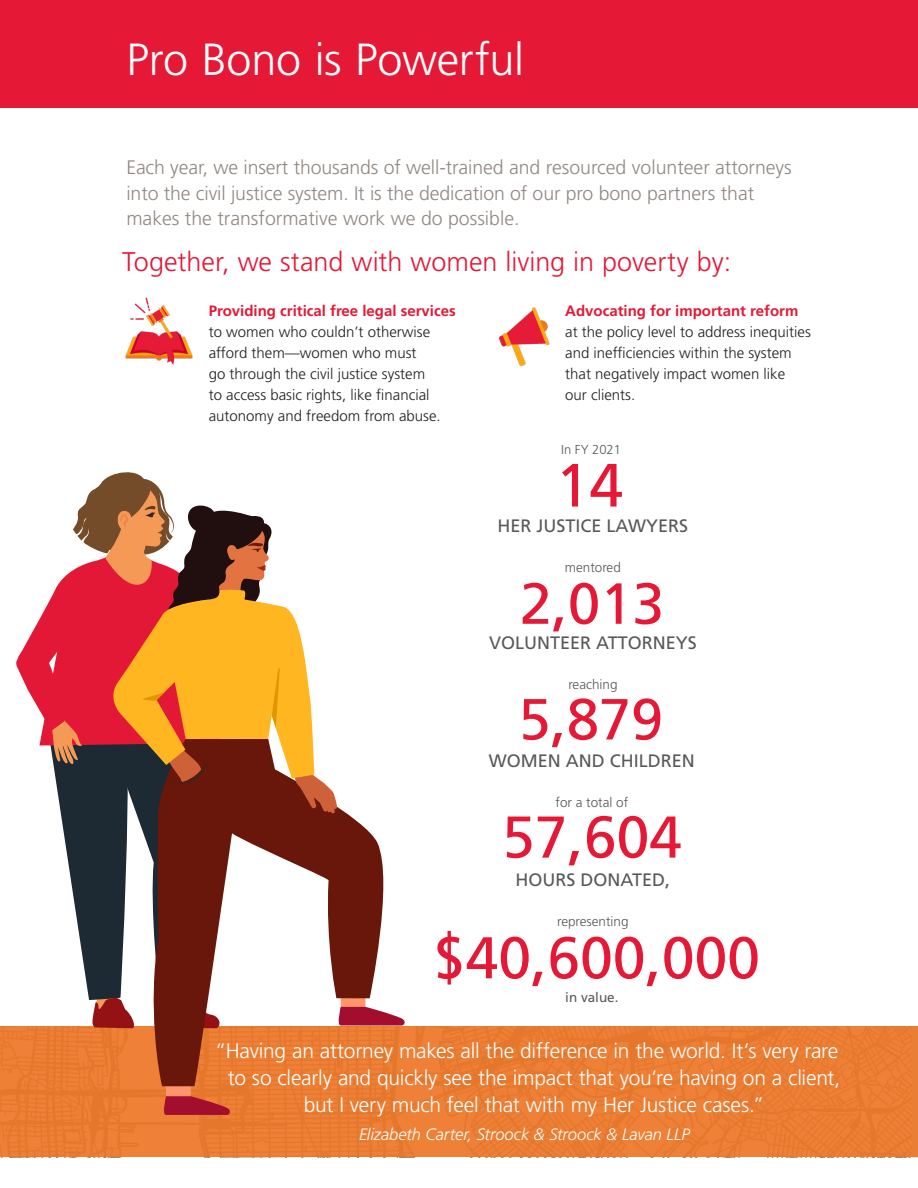
<style>
.page{position:relative;width:918px;height:1188px;background:#fff}
.page>*{position:absolute;margin:0;border:0;box-sizing:border-box;transform-origin:0 0}
.t1{font:58.8px "Frutiger LT Pro";color:#e51836}
.t2{font:57.9px "Frutiger LT Pro";color:#e51836}
.New_Page_Titles{font:300 45px "Frutiger LT Pro";letter-spacing:-.005em;color:#fff}
.Subtitle_2{font:300 27px "Frutiger LT Pro";color:#e51836}
.Quote_2{font:300 21px "Frutiger LT Pro";letter-spacing:-.01em;color:#fff}
.Lead_in{font:300 19.5px/25.5px "Frutiger LT Pro";letter-spacing:-.005em;color:#918883}
.t3{font:18px "Frutiger LT Pro";color:#57585a}
.Subtitle_2-2{font:italic 300 16.5px "Frutiger LT Pro";letter-spacing:-.005em;color:#fff}
.BODY{font:300 15px/21px "Frutiger LT Pro";color:#231f20}
.t4{font:300 13.5px "Frutiger LT Pro";color:#57585a}
.t5{font:13.5px "Frutiger LT Pro";color:#57585a}
.t6{font:300 13.05px "Frutiger LT Pro";color:#57585a}
.s1{font-weight:700;color:#e51836}
</style>
<div class="page">
<div style="left:0;top:1027px;width:918px;height:130px;background:#ec7e35"></div>
<div style="left:0;top:0;width:918px;height:108px;background:#e51836"></div>
<img style="left:499px;top:307px;width:51px;height:59px">
<img style="left:125px;top:297px;width:68px;height:68px">
<svg style="left:562px;top:464px;width:60px;height:43px"></svg>
<svg style="left:162px;top:1086px;width:68px;height:29px"></svg>
<svg style="left:154px;top:1028px;width:63px;height:58px;fill:#69170a"></svg>
<svg style="left:16px;top:472px;width:391px;height:556px"></svg>
<p class="New_Page_Titles" style="left:126px;top:33px;width:399px">Pro Bono is Powerful</p>
<p class="Lead_in" style="left:126px;top:155px;width:667px">Each year, we insert thousands of well-trained and resourced volunteer attorneys into the civil justice system. It is the dedication of our pro bono partners that makes the transformative work we do possible.</p>
<p class="Subtitle_2" style="left:122px;top:246px;width:611px">Together, we stand with women living in poverty by:</p>
<p class="BODY" style="left:209px;top:301px;width:249px"><span class="s1">Providing critical free legal services </span>to women who couldn’t otherwise afford them—women who must<br>go through the civil justice system<br>to access basic rights, like financial autonomy and freedom from abuse.</p>
<p class="BODY" style="left:565px;top:301px;width:247px"><span class="s1">Advocating for important reform </span>at the policy level to address inequities and inefficiencies within the system that negatively impact women like<br>our clients.</p>
<p class="t6" style="left:561px;top:442px;width:61px">In FY 2021</p>
<p class="t3" style="left:498px;top:515px;width:192px">HER JUSTICE LAWYERS</p>
<p class="t4" style="left:565px;top:560px;width:58px">mentored</p>
<p class="t2" style="left:520px;top:570px;width:146px">2,013</p>
<p class="t3" style="left:489px;top:632px;width:209px">VOLUNTEER ATTORNEYS</p>
<p class="t4" style="left:568px;top:677px;width:51px">reaching</p>
<p class="t2" style="left:519px;top:685px;width:146px">5,879</p>
<p class="t3" style="left:489px;top:750px;width:207px">WOMEN AND CHILDREN</p>
<p class="t4" style="left:556px;top:795px;width:74px">for a total of</p>
<p class="t1" style="left:502px;top:803px;width:181px">57,604</p>
<p class="t3" style="left:516px;top:869px;width:156px">HOURS DONATED,</p>
<p class="t4" style="left:557px;top:914px;width:73px">representing</p>
<p class="t1" style="left:433px;top:923px;width:328px">$40,600,000</p>
<p class="t5" style="left:565px;top:989px;width:55px">in value.</p>
<p class="Quote_2" style="left:215px;top:1038px;width:625px">“Having an attorney makes all the difference in the world. It’s very rare</p>
<p class="Quote_2" style="left:228px;top:1065px;width:614px">to so clearly and quickly see the impact that you’re having on a client,</p>
<p class="Quote_2" style="left:304px;top:1092px;width:462px">but I very much feel that with my Her Justice cases.”</p>
<p class="Subtitle_2-2" style="left:359px;top:1124px;width:332px">Elizabeth Carter, Stroock &amp; Stroock &amp; Lavan LLP</p>
</div>
